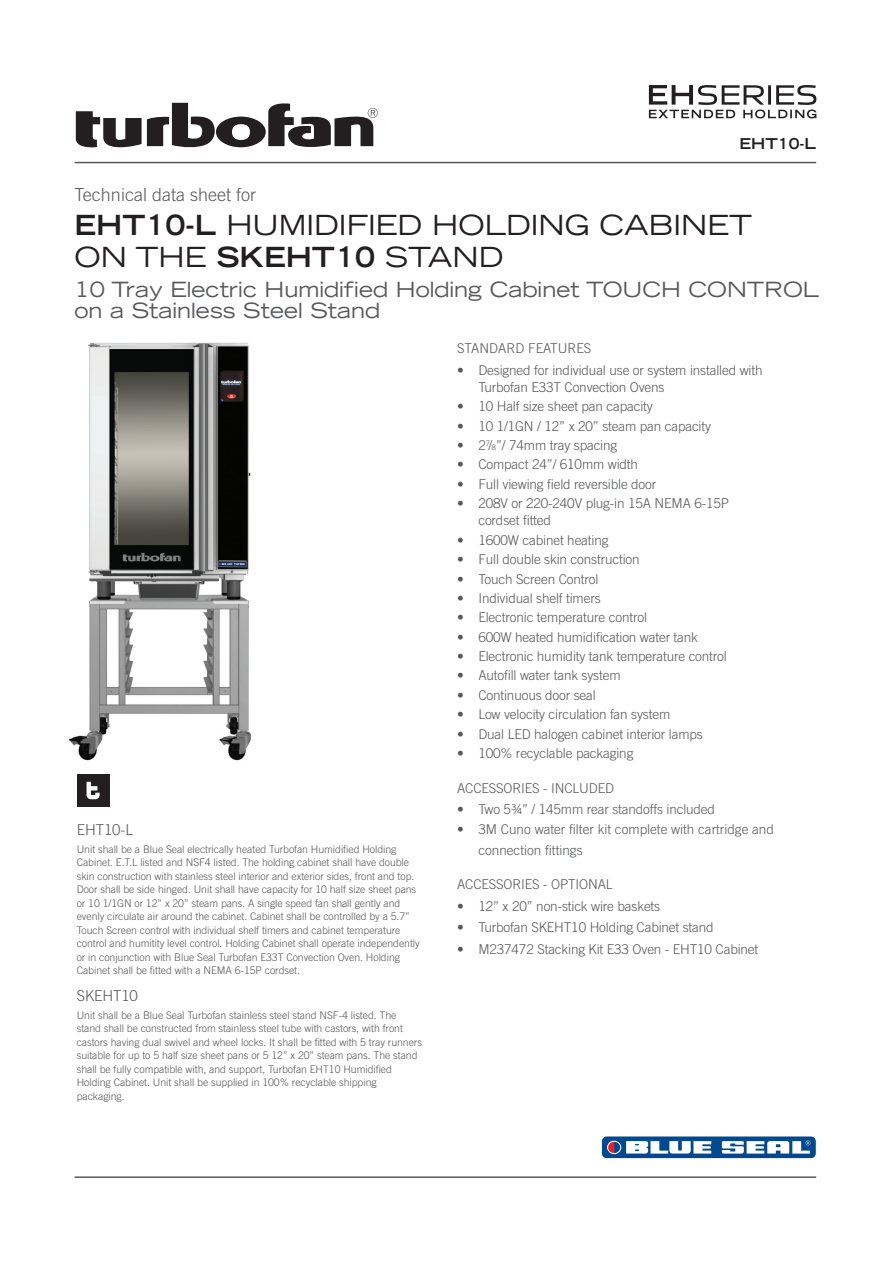
<style>
.page{position:relative;width:893px;height:1263px;background:#fff}
.page>*{position:absolute;margin:0;border:0;box-sizing:border-box;transform-origin:0 0}
.t1{font:expanded 27.75px "Trade Gothic LH";color:#231f20}
.t2{font:expanded 21px "Trade Gothic LH";color:#57585a}
.t3{font:300 18px "Trade Gothic";color:#57585a}
.t4{font:300 15px "Trade Gothic";letter-spacing:-.005em;color:#57585a}
.t5{font:700 expanded 15px "Trade Gothic LH";color:#231f20}
.t6{font:300 13.5px/17.2px "Trade Gothic";letter-spacing:-.01em;color:#57585a}
.t7{font:300 10.5px/13.5px "Trade Gothic";letter-spacing:-.005em;color:#57585a}
.s1{font-weight:700}
.s2{font-size:7.5px}
</style>
<div class="page">
<img style="left:69px;top:342px;width:183px;height:442px">
<svg style="left:76px;top:102px;width:302px;height:46px"></svg>
<hr style="left:75px;top:1176px;width:741px;height:2px;background:#57585a">
<hr style="left:75px;top:162px;width:741px;height:1px;background:#57585a">
<div style="left:77px;top:774px;width:32px;height:33px;background:#231f20"></div>
<svg style="left:87px;top:782px;width:13px;height:17px"></svg>
<svg style="left:649px;top:85px;width:167px;height:33px"></svg>
<div style="left:601px;top:1136px;width:215px;height:23px;background:#01498e;border-radius:5px"></div>
<div style="left:601px;top:1136px;width:215px;height:23px;border:1px solid #fff;border-radius:5px"></div>
<svg style="left:607px;top:1141px;width:7px;height:13px"></svg>
<div style="left:607px;top:1141px;width:14px;height:13px;border:1px solid #fff;border-radius:50%"></div>
<svg style="left:626px;top:1141px;width:85px;height:12px"></svg>
<svg style="left:722px;top:1140px;width:88px;height:13px"></svg>
<p class="t5" style="left:740px;top:134px;width:78px">EHT10-L</p>
<p class="t3" style="left:75px;top:184px;width:183px">Technical data sheet for</p>
<p class="t1" style="left:75px;top:206px;width:679px"><span class="s1">EHT10-L</span> HUMIDIFIED HOLDING CABINET</p>
<p class="t1" style="left:75px;top:239px;width:430px">ON THE <span class="s1">SKEHT10</span> STAND</p>
<p class="t2" style="left:75px;top:275px;width:746px">10 Tray Electric Humidified Holding Cabinet TOUCH CONTROL</p>
<p class="t2" style="left:75px;top:296px;width:307px">on a Stainless Steel Stand</p>
<p class="t4" style="left:77px;top:821px;width:58px">EHT10-L</p>
<p class="t7" style="left:77px;top:842px;width:345px">Unit shall be a Blue Seal electrically heated Turbofan Humidified Holding Cabinet. E.T.L listed and NSF4 listed. The holding cabinet shall have double skin construction with stainless steel interior and exterior sides, front and top.<br>Door shall be side hinged. Unit shall have capacity for 10 half size sheet pans or 10 1/1GN or 12” x 20” steam pans. A single speed fan shall gently and evenly circulate air around the cabinet. Cabinet shall be controlled by a 5.7” Touch Screen control with individual shelf timers and cabinet temperature control and humitity level control. Holding Cabinet shall operate independently or in conjunction with Blue Seal Turbofan E33T Convection Oven. Holding Cabinet shall be fitted with a NEMA 6-15P cordset.</p>
<p class="t4" style="left:77px;top:987px;width:63px">SKEHT10</p>
<p class="t7" style="left:77px;top:1008px;width:347px">Unit shall be a Blue Seal Turbofan stainless steel stand NSF-4 listed. The stand shall be constructed from stainless steel tube with castors, with front castors having dual swivel and wheel locks. It shall be fitted with 5 tray runners suitable for up to 5 half size sheet pans or 5 12” x 20” steam pans. The stand shall be fully compatible with, and support, Turbofan EHT10 Humidified Holding Cabinet. Unit shall be supplied in 100% recyclable shipping packaging.</p>
<p class="t6" style="left:457px;top:340px;width:136px">STANDARD FEATURES</p>
<p class="t6" style="left:478px;top:361px;width:286px;text-indent:-21px">• Designed for individual use or system installed with<br>Turbofan E33T Convection Ovens</p>
<p class="t6" style="left:457px;top:398px;width:197px">• 10 Half size sheet pan capacity</p>
<p class="t6" style="left:457px;top:417px;width:255px">• 10 1/1GN / 12” x 20” steam pan capacity</p>
<p class="t6" style="left:457px;top:436px;width:162px">• 2<sup>7</sup>/<span class="s2">8</span>”/ 74mm tray spacing</p>
<p class="t6" style="left:457px;top:456px;width:182px">• Compact 24”/ 610mm width</p>
<p class="t6" style="left:457px;top:475px;width:201px">• Full viewing field reversible door</p>
<p class="t6" style="left:478px;top:495px;width:252px;text-indent:-21px">• 208V or 220-240V plug-in 15A NEMA 6-15P cordset fitted</p>
<p class="t6" style="left:457px;top:531px;width:153px">• 1600W cabinet heating</p>
<p class="t6" style="left:457px;top:551px;width:184px">• Full double skin construction</p>
<p class="t6" style="left:457px;top:570px;width:143px">• Touch Screen Control</p>
<p class="t6" style="left:457px;top:589px;width:145px">• Individual shelf timers</p>
<p class="t6" style="left:457px;top:609px;width:191px">• Electronic temperature control</p>
<p class="t6" style="left:457px;top:628px;width:242px">• 600W heated humidification water tank</p>
<p class="t6" style="left:457px;top:647px;width:271px">• Electronic humidity tank temperature control</p>
<p class="t6" style="left:457px;top:667px;width:165px">• Autofill water tank system</p>
<p class="t6" style="left:457px;top:686px;width:140px">• Continuous door seal</p>
<p class="t6" style="left:457px;top:706px;width:215px">• Low velocity circulation fan system</p>
<p class="t6" style="left:457px;top:725px;width:247px">• Dual LED halogen cabinet interior lamps</p>
<p class="t6" style="left:457px;top:744px;width:178px">• 100% recyclable packaging</p>
<p class="t6" style="left:457px;top:779px;width:158px">ACCESSORIES - INCLUDED</p>
<p class="t6" style="left:457px;top:800px;width:259px">• Two 5¾” / 145mm rear standoffs included</p>
<p class="t6" style="left:478px;top:819px;width:297px;line-height:20.2px;text-indent:-21px">• 3M Cuno water filter kit complete with cartridge and connection fittings</p>
<p class="t6" style="left:457px;top:875px;width:157px">ACCESSORIES - OPTIONAL</p>
<p class="t6" style="left:457px;top:897px;width:205px">• 12” x 20” non-stick wire baskets</p>
<p class="t6" style="left:457px;top:918px;width:258px">• Turbofan SKEHT10 Holding Cabinet stand</p>
<p class="t6" style="left:457px;top:940px;width:303px">• M237472 Stacking Kit E33 Oven - EHT10 Cabinet</p>
</div>
